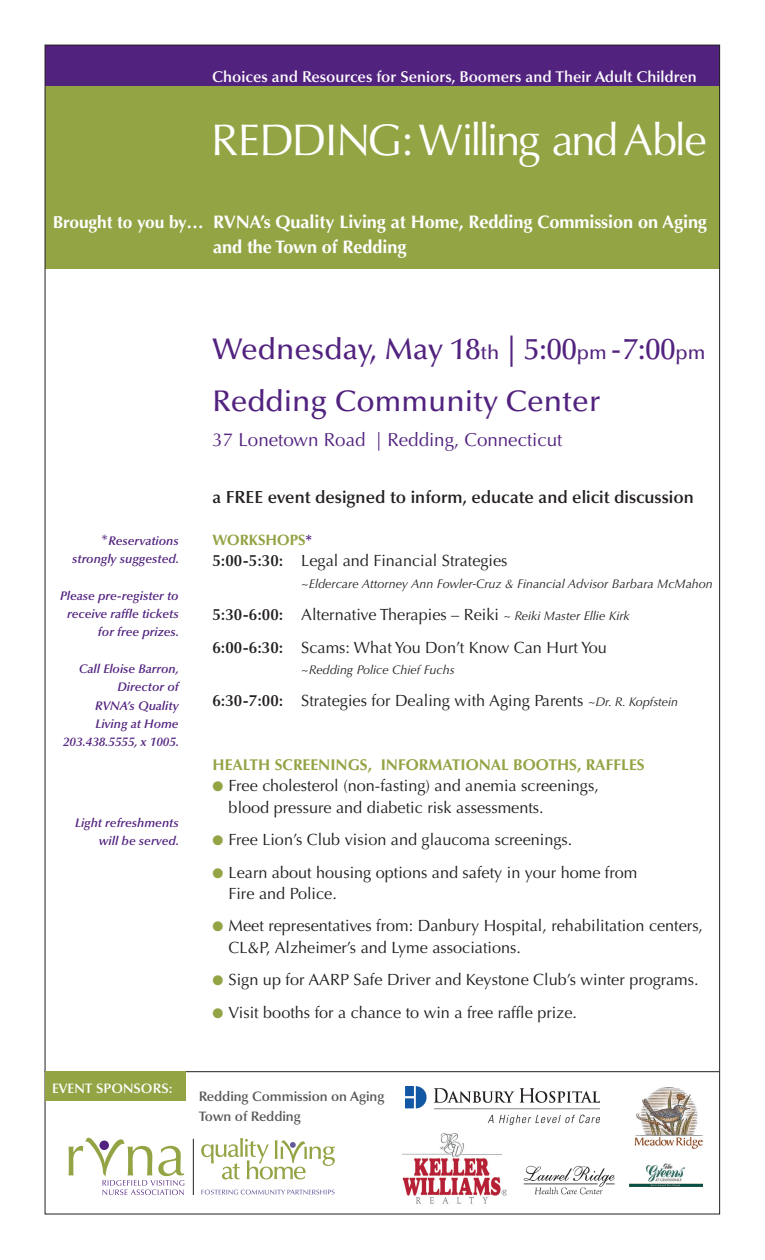
<style>
.page{position:relative;width:765px;height:1260px;background:#fff}
.page>*{position:absolute;margin:0;border:0;box-sizing:border-box;transform-origin:0 0}
.t1{font:44.38px "Optima";letter-spacing:-.05em;color:#fff}
.t2{font:500 30px/52.5px "Optima";color:#52227f}
.t3{font:18.75px "Optima";color:#52227f}
.t4{font:700 18.12px/25px "Optima";letter-spacing:-.005em;color:#fff}
.t5{font:600 17.5px "Optima";color:#231f20}
.t6{font:700 17.38px "Optima";letter-spacing:-.005em;color:#fff}
.t7{font:16.25px/21.2px "Optima";color:#231f20}
.t8{font:600 15.62px "Optima";color:#fff}
.t9{font:700 15.62px "Optima";color:#93a445}
.t10{font:700 15px "Optima";color:#93a445}
.t11{font:600 13.75px/20px "Optima";letter-spacing:-.005em;color:#57585a}
.t12{font:600 13.75px "Optima";color:#fff}
.t13{font:italic 600 12.5px/18.4px "Optima";color:#52227f;text-align:right}
.t14{font:italic 12.5px "Optima";color:#231f20}
.s1{font-size:15px}
.s2{font-size:20px}
.s3{font-size:31.25px}
.s4{color:#52227f}
.s5{font-weight:600}
.s6{font-style:normal}
.s7{font-size:12.5px}
.s8{font-style:italic;font-size:12.5px}
.s9{color:#93a445}
</style>
<div class="page">
<div style="left:45px;top:45px;width:675px;height:223px;background:#93a445"></div>
<div style="left:45px;top:45px;width:675px;height:41px;background:#52227f"></div>
<hr style="left:45px;top:1071px;width:674px;height:1px;background:#231f20">
<div style="left:45px;top:1072px;width:140px;height:29px;background:#93a445"></div>
<img style="left:405px;top:1086px;width:195px;height:38px">
<svg style="left:69px;top:1137px;width:115px;height:58px"></svg>
<svg style="left:201px;top:1138px;width:134px;height:42px"></svg>
<svg style="left:201px;top:1190px;width:134px;height:5px"></svg>
<hr style="left:193px;top:1139px;width:1px;height:56px;background:#231f20">
<img style="left:403px;top:1134px;width:103px;height:69px">
<img style="left:523px;top:1165px;width:92px;height:30px">
<img style="left:634px;top:1087px;width:69px;height:62px">
<img style="left:629px;top:1163px;width:74px;height:24px">
<p class="t8" style="left:212px;top:67px;width:486px">Choices and Resources for Seniors, Boomers and Their Adult Children</p>
<h1 class="t1" style="left:211px;top:115px;width:497px">REDDING: Willing and Able</h1>
<p class="t6" style="left:53px;top:212px;width:153px">Brought to you by…</p>
<p class="t4" style="left:213px;top:210px;width:495px">RVNA’s Quality Living at Home, Redding Commission on Aging and the Town of Redding</p>
<p class="t13" style="left:72px;top:532px;width:108px"><span class="s1">*</span>Reservations strongly suggested.</p>
<p class="t13" style="left:60px;top:587px;width:120px">Please pre-register to receive raffle tickets for free prizes.</p>
<p class="t13" style="left:63px;top:660px;width:117px">Call Eloise Barron,<br>Director of<br>RVNA’s Quality<br>Living at Home<br>203.438.5555, x 1005.</p>
<p class="t13" style="left:75px;top:813px;width:106px">Light refreshments will be served.</p>
<h2 class="t2" style="left:213px;top:323px;width:495px">Wednesday, May 18<span class="s2">th</span> <span class="s3">|</span> 5:00<span class="s2">pm</span> - 7:00<span class="s2">pm<br></span>Redding Community Center</h2>
<p class="t3" style="left:213px;top:429px;width:351px">37 Lonetown Road | Redding, Connecticut</p>
<p class="t5" style="left:213px;top:487px;width:483px">a FREE event designed to inform, educate and elicit discussion</p>
<p class="t10" style="left:213px;top:531px;width:101px">WORKSHOPS<span class="s4">*</span></p>
<p class="t7" style="left:213px;top:550px;width:297px"><span class="s5">5:00-5:30:</span> Legal and Financial Strategies</p>
<p class="t14" style="left:301px;top:576px;width:413px"><span class="s6">~</span>Eldercare Attorney Ann Fowler-Cruz &amp; Financial Advisor Barbara McMahon</p>
<p class="t7" style="left:213px;top:599px;width:419px;line-height:32.5px"><span class="s5">5:30-6:00:</span> Alternative Therapies – Reiki <span class="s7">~</span> <span class="s8">Reiki Master Ellie Kirk<br></span><span class="s5">6:00-6:30:</span> Scams: What You Don’t Know Can Hurt You</p>
<p class="t14" style="left:301px;top:662px;width:155px"><span class="s6">~</span>Redding Police Chief Fuchs</p>
<p class="t7" style="left:213px;top:690px;width:467px"><span class="s5">6:30-7:00:</span> Strategies for Dealing with Aging Parents <span class="s7">~</span><span class="s8">Dr. R. Kopfstein</span></p>
<p class="t9" style="left:213px;top:756px;width:434px">HEALTH SCREENINGS, INFORMATIONAL BOOTHS, RAFFLES</p>
<p class="t7" style="left:229px;top:775px;width:372px;text-indent:-16px"><span class="s9">●</span> Free cholesterol (non-fasting) and anemia screenings, blood pressure and diabetic risk assessments.</p>
<p class="t7" style="left:213px;top:829px;width:361px"><span class="s9">●</span> Free Lion’s Club vision and glaucoma screenings.</p>
<p class="t7" style="left:229px;top:862px;width:410px;text-indent:-16px"><span class="s9">●</span> Learn about housing options and safety in your home from<br>Fire and Police.</p>
<p class="t7" style="left:229px;top:915px;width:476px;text-indent:-16px"><span class="s9">●</span> Meet representatives from: Danbury Hospital, rehabilitation centers,<br>CL&amp;P, Alzheimer’s and Lyme associations.</p>
<p class="t7" style="left:213px;top:969px;width:488px"><span class="s9">●</span> Sign up for AARP Safe Driver and Keystone Club’s winter programs.</p>
<p class="t7" style="left:213px;top:1002px;width:366px"><span class="s9">●</span> Visit booths for a chance to win a free raffle prize.</p>
<p class="t12" style="left:52px;top:1080px;width:122px">EVENT SPONSORS:</p>
<p class="t11" style="left:199px;top:1086px;width:187px">Redding Commission on Aging<br>Town of Redding</p>
</div>
